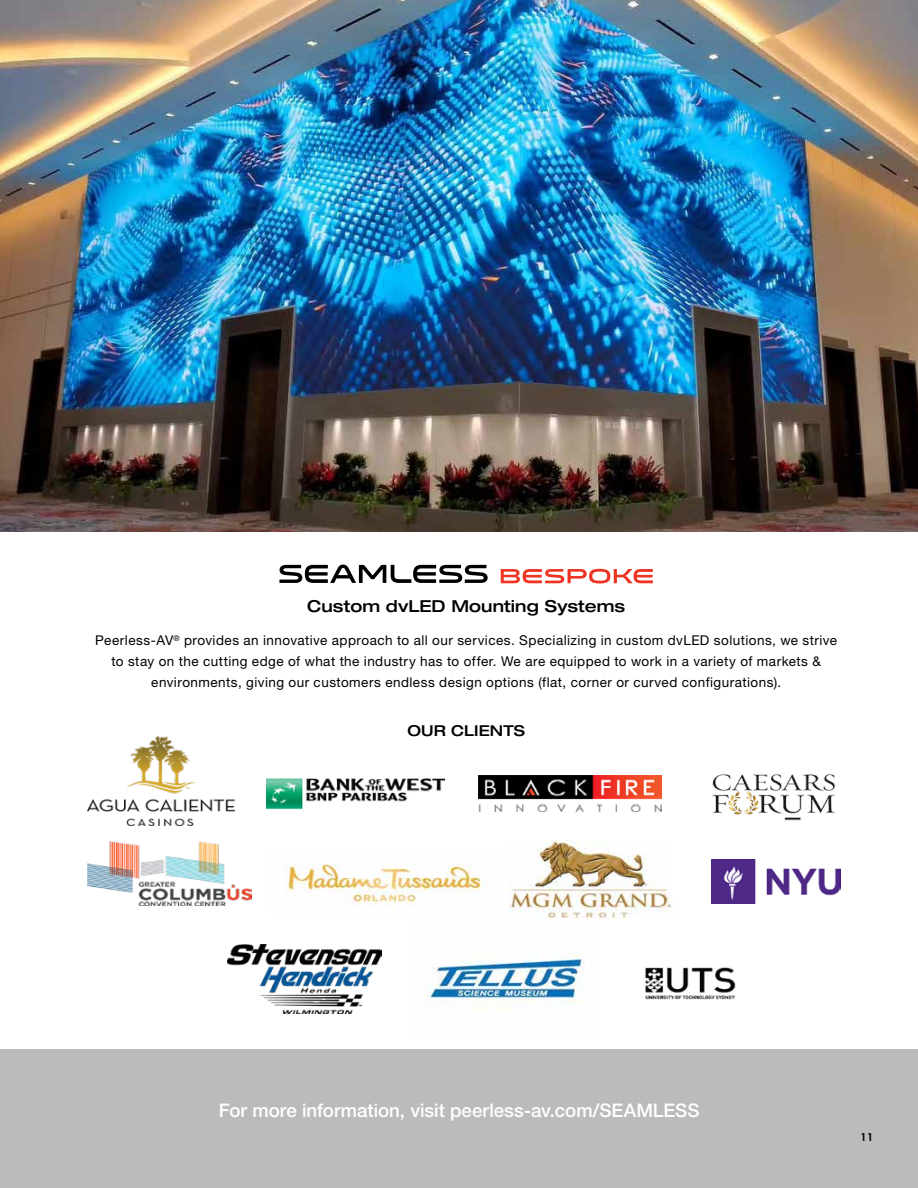
<style>
.page{position:relative;width:918px;height:1188px;background:#fff}
.page>*{position:absolute;margin:0;border:0;box-sizing:border-box;transform-origin:0 0}
.t1{font:500 18.75px "Helvetica Neue LT Std";color:#fff}
.t2{font:500 expanded 16.5px "Helvetica Neue LT Std";letter-spacing:.005em;color:#000}
.t3{font:500 expanded 15px "Helvetica Neue LT Std";letter-spacing:.005em;color:#000}
.t4{font:13.5px/21px "Helvetica Neue LT Std";letter-spacing:.035em;color:#000;text-align:center}
.t5{font:700 10.8px "Century Gothic";color:#000}
</style>
<div class="page">
<img style="left:0;top:0;width:918px;height:531px">
<div style="left:0;top:1050px;width:918px;height:138px;background:#babbbd"></div>
<img style="left:87px;top:737px;width:147px;height:88px">
<img style="left:478px;top:776px;width:184px;height:35px">
<img style="left:712px;top:774px;width:124px;height:47px">
<img style="left:645px;top:967px;width:91px;height:32px">
<img style="left:267px;top:778px;width:178px;height:32px">
<svg style="left:279px;top:565px;width:209px;height:18px"></svg>
<svg style="left:501px;top:569px;width:152px;height:14px"></svg>
<img style="left:88px;top:841px;width:164px;height:65px">
<img style="left:285px;top:863px;width:201px;height:44px">
<img style="left:508px;top:840px;width:164px;height:78px">
<img style="left:425px;top:952px;width:158px;height:58px">
<img style="left:227px;top:944px;width:155px;height:70px">
<img style="left:712px;top:860px;width:129px;height:43px">
<p class="t2" style="left:307px;top:596px;width:320px">Custom dvLED Mounting Systems</p>
<p class="t4" style="left:95px;top:630px;width:743px">Peerless-AV<sup>®</sup> provides an innovative approach to all our services. Specializing in custom dvLED solutions, we strive to stay on the cutting edge of what the industry has to offer. We are equipped to work in a variety of markets &amp; environments, giving our customers endless design options (flat, corner or curved configurations).</p>
<p class="t3" style="left:407px;top:721px;width:119px">OUR CLIENTS</p>
<h1 class="t1" style="left:219px;top:1099px;width:482px">For more information, visit peerless-av.com/SEAMLESS</h1>
<p class="t5" style="left:861px;top:1131px;width:14px">11</p>
</div>
